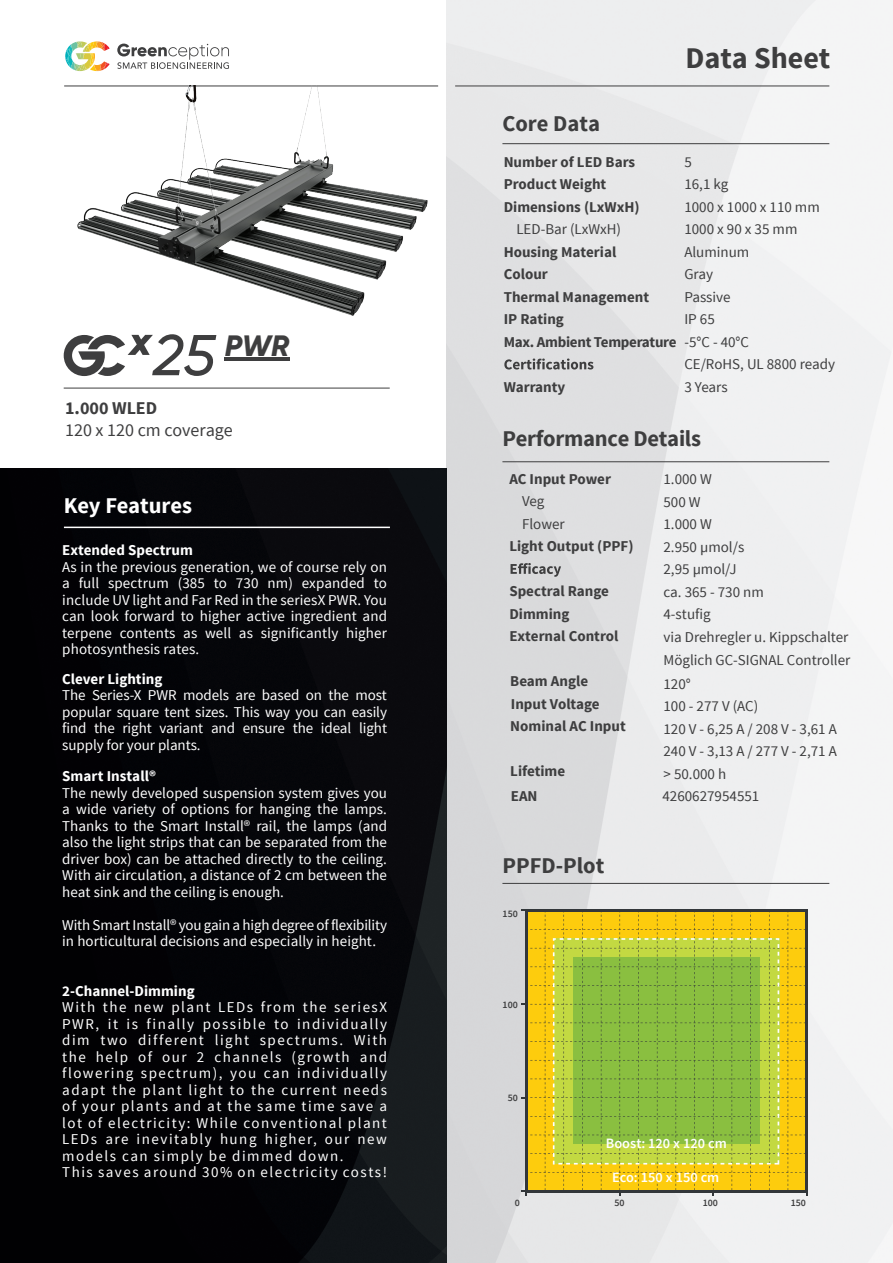
<style>
.page{position:relative;width:893px;height:1263px;background:#fff}
.page>*{position:absolute;margin:0;border:0;box-sizing:border-box;transform-origin:0 0}
.t1{font:italic 500 57.45px "Gilroy";color:#3e3e3f}
.t2{font:700 30px "Source Sans Pro";color:#3e3e3f}
.t3{font:italic 600 29.4px "Gilroy";color:#3e3e3f}
.t4{font:700 22.5px "Source Sans Pro";letter-spacing:-.01em;color:#3e3e3f}
.t5{font:700 22.5px "Source Sans Pro";letter-spacing:-.005em;color:#fff}
.t6{font:18px "Source Sans Pro";letter-spacing:-.005em;color:#3e3e3f}
.t7{font:700 18px "Source Sans Pro";color:#3e3e3f}
.t8{font:15px/16.5px "Source Sans Pro";letter-spacing:.1em;color:#fff;text-align:justify}
.t9{font:15px/22.5px "Source Sans Pro";color:#3e3e3f}
.t10{font:700 15px/22.5px "Source Sans Pro";color:#3e3e3f}
.t11{font:15px/16.5px "Source Sans Pro";letter-spacing:-.01em;color:#fff}
.t12{font:700 15px "Source Sans Pro";color:#fff}
.t13{font:700 15px "Source Sans Pro";letter-spacing:-.02em;color:#3e3e3f}
.t14{font:600 14.4px "Source Sans Pro";color:#fff}
.t15{font:600 9.9px "Source Sans Pro";color:#3e3e3f}
.s1{font-weight:400}
</style>
<div class="page">
<img style="left:447px;top:1px;width:446px;height:1262px">
<img style="left:0;top:468px;width:447px;height:795px">
<hr style="left:502px;top:143px;width:327px;height:1px;background:#3e3e3f">
<hr style="left:455px;top:86px;width:374px;height:1px;background:#3e3e3f">
<hr style="left:502px;top:461px;width:327px;height:1px;background:#3e3e3f">
<hr style="left:502px;top:883px;width:327px;height:1px;background:#3e3e3f">
<hr style="left:64px;top:527px;width:326px;height:1px;background:#fff">
<svg style="left:65px;top:41px;width:45px;height:31px"></svg>
<svg style="left:117px;top:44px;width:112px;height:25px"></svg>
<img style="left:63px;top:86px;width:387px;height:275px">
<svg style="left:521px;top:910px;width:287px;height:286px;background:#e2bb20"></svg>
<svg style="left:553px;top:938px;width:226px;height:226px;background:#99c342"></svg>
<hr style="left:64px;top:388px;width:326px;height:1px;background:#3e3e3f">
<svg style="left:64px;top:335px;width:89px;height:41px"></svg>
<hr style="left:224px;top:357px;width:66px;height:3px;background:#3e3e3f">
<svg style="left:504px;top:358px;width:89px;height:11px"></svg>
<svg style="left:511px;top:563px;width:50px;height:14px"></svg>
<h1 class="t1" style="left:153px;top:320px;width:64px">25</h1>
<h3 class="t3" style="left:225px;top:327px;width:66px">PWR</h3>
<p class="t7" style="left:65px;top:396px;width:94px">1.000 WLED</p>
<p class="t6" style="left:65px;top:419px;width:169px">120 x 120 cm coverage</p>
<h3 class="t5" style="left:64px;top:491px;width:130px">Key Features</h3>
<p class="t12" style="left:62px;top:541px;width:132px">Extended Spectrum</p>
<p class="t8" style="left:62px;top:559px;width:326px">As in the previous generation, we of course rely on a full spectrum (385 to 730 nm) expanded to include UV light and Far Red in the seriesX PWR. You can look forward to higher active ingredient and terpene contents as well as significantly higher photosynthesis rates.</p>
<p class="t12" style="left:62px;top:669px;width:102px">Clever Lighting</p>
<p class="t8" style="left:62px;top:687px;width:326px">The Series-X PWR models are based on the most popular square tent sizes. This way you can easily find the right variant and ensure the ideal light supply for your plants.</p>
<p class="t12" style="left:62px;top:766px;width:95px">Smart Install®</p>
<p class="t8" style="left:62px;top:785px;width:326px">The newly developed suspension system gives you a wide variety of options for hanging the lamps.<br>Thanks to the Smart Install® rail, the lamps (and also the light strips that can be separated from the driver box) can be attached directly to the ceiling.<br>With air circulation, a distance of 2 cm between the heat sink and the ceiling is enough.</p>
<p class="t11" style="left:62px;top:917px;width:326px">With Smart Install® you gain a high degree of flexibility in horticultural decisions and especially in height.</p>
<p class="t12" style="left:62px;top:981px;width:134px">2-Channel-Dimming</p>
<p class="t8" style="left:62px;top:999px;width:326px;text-align:left">With the new plant LEDs from the seriesX PWR, it is finally possible to individually dim two different light spectrums. With the help of our 2 channels (growth and flowering spectrum), you can individually adapt the plant light to the current needs of your plants and at the same time save a lot of electricity: While conventional plant LEDs are inevitably hung higher, our new models can simply be dimmed down.<br>This saves around 30% on electricity costs!</p>
<h3 class="t4" style="left:502px;top:109px;width:99px">Core Data</h3>
<h2 class="t2" style="left:686px;top:38px;width:146px">Data Sheet</h2>
<p class="t10" style="left:504px;top:151px;width:133px">Number of LED Bars</p>
<p class="t9" style="left:684px;top:151px;width:9px">5</p>
<p class="t10" style="left:504px;top:174px;width:104px">Product Weight</p>
<p class="t9" style="left:684px;top:173px;width:45px">16,1 kg</p>
<p class="t10" style="left:504px;top:196px;width:138px">Dimensions (LxWxH)</p>
<p class="t9" style="left:684px;top:196px;width:137px">1000 x 1000 x 110 mm</p>
<p class="t9" style="left:516px;top:218px;width:106px">LED-Bar (LxWxH)</p>
<p class="t9" style="left:684px;top:218px;width:115px">1000 x 90 x 35 mm</p>
<p class="t10" style="left:504px;top:241px;width:114px">Housing Material</p>
<p class="t9" style="left:684px;top:241px;width:66px">Aluminum</p>
<p class="t10" style="left:504px;top:264px;width:46px">Colour</p>
<p class="t9" style="left:684px;top:263px;width:30px">Gray</p>
<p class="t10" style="left:504px;top:286px;width:147px">Thermal Management</p>
<p class="t9" style="left:684px;top:286px;width:48px">Passive</p>
<p class="t10" style="left:504px;top:309px;width:62px">IP Rating</p>
<p class="t9" style="left:684px;top:308px;width:32px">IP 65</p>
<p class="t13" style="left:504px;top:332px;width:247px">Max. Ambient Temperature <span class="s1">-5°C - 40°C</span></p>
<p class="t9" style="left:684px;top:353px;width:152px">CE/RoHS, UL 8800 ready</p>
<p class="t10" style="left:504px;top:376px;width:63px">Warranty</p>
<p class="t9" style="left:684px;top:376px;width:45px">3 Years</p>
<h3 class="t4" style="left:502px;top:424px;width:200px">Performance Details</h3>
<p class="t10" style="left:509px;top:468px;width:103px">AC Input Power</p>
<p class="t9" style="left:522px;top:490px;width:44px">Veg<br>Flower</p>
<p class="t10" style="left:509px;top:536px;width:126px">Light Output (PPF)</p>
<p class="t10" style="left:509px;top:581px;width:111px">Spectral Range<br>Dimming<br>External Control</p>
<p class="t10" style="left:510px;top:671px;width:117px">Beam Angle<br>Input Voltage<br>Nominal AC Input</p>
<p class="t10" style="left:510px;top:759px;width:56px;line-height:24.9px">Lifetime<br>EAN</p>
<h3 class="t4" style="left:502px;top:851px;width:103px">PPFD-Plot</h3>
<p class="t15" style="left:503px;top:907px;width:17px">150</p>
<p class="t9" style="left:663px;top:468px;width:188px">1.000 W<br>500 W<br>1.000 W<br>2.950 µmol/s<br>2,95 µmol/J<br>ca. 365 - 730 nm<br>4-stufig<br>via Drehregler u. Kippschalter<br>Möglich GC-SIGNAL Controller</p>
<p class="t9" style="left:662px;top:672px;width:176px">120°<br>100 - 277 V (AC)<br>120 V - 6,25 A / 208 V - 3,61 A<br>240 V - 3,13 A / 277 V - 2,71 A &gt; 50.000 h<br>4260627954551</p>
<p class="t15" style="left:503px;top:999px;width:17px">100</p>
<p class="t15" style="left:508px;top:1091px;width:12px">50</p>
<p class="t14" style="left:606px;top:1134px;width:122px">Boost: 120 x 120 cm</p>
<p class="t14" style="left:612px;top:1168px;width:109px">Eco: 150 x 150 cm</p>
<p class="t15" style="left:515px;top:1196px;width:7px">0</p>
<p class="t15" style="left:614px;top:1196px;width:12px">50</p>
<p class="t15" style="left:703px;top:1196px;width:17px">100</p>
<p class="t15" style="left:791px;top:1196px;width:17px">150</p>
</div>
